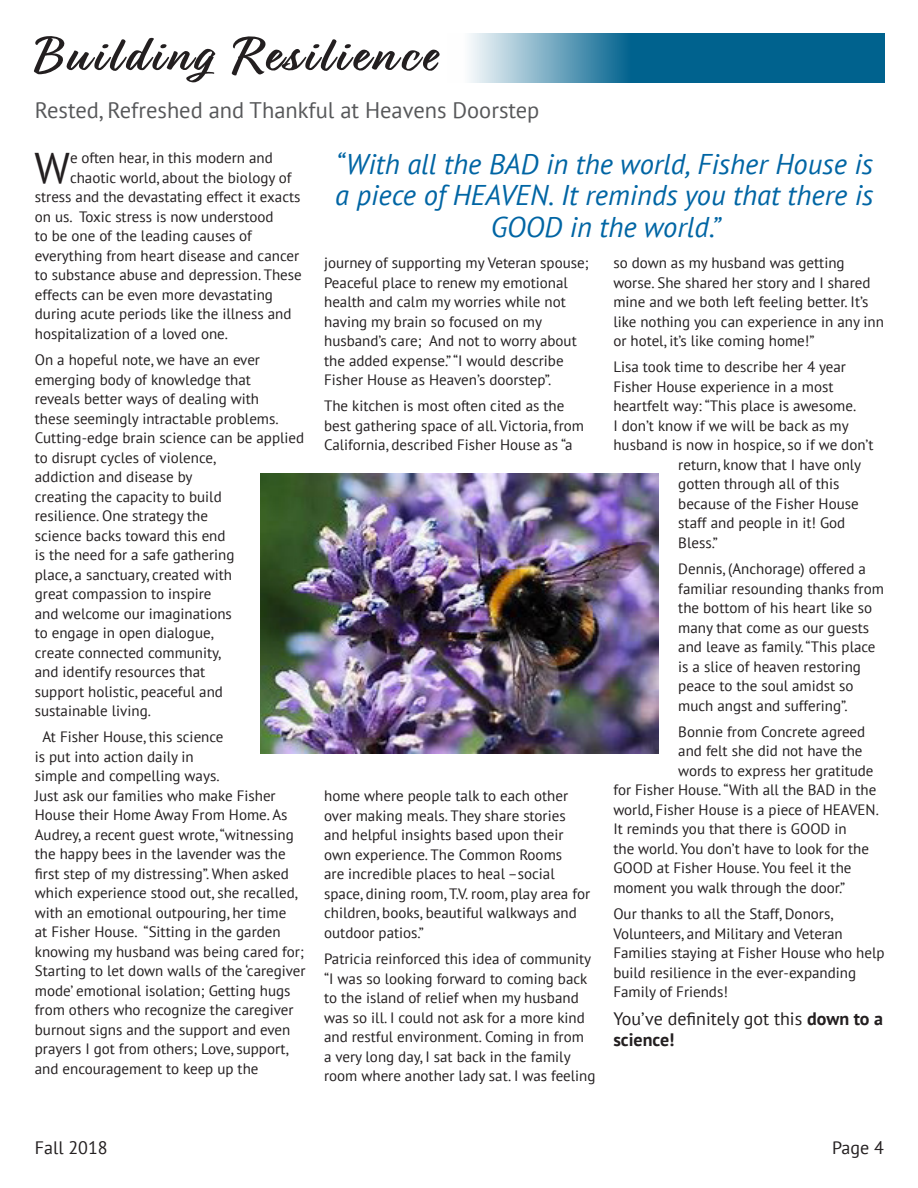
<style>
.page{position:relative;width:918px;height:1188px;background:#fff}
.page>*{position:absolute;margin:0;border:0;box-sizing:border-box;transform-origin:0 0}
.Story_Header{font:700 51px "Relation";letter-spacing:.08em;color:#231f20}
.Body_Copy{font:42.9px "PT Sans";color:#231f20}
.Body_Copy-2{font:italic 28.5px/31.5px "PT Sans";color:#0065a4;text-align:center}
.Secondary_Headline_8{font:22.5px "PT Sans";color:#57585a}
.Body_Copy-3{font:18px/21px "PT Sans";color:#231f20}
.Body_Copy-4{font:15px/19.5px "PT Sans";color:#231f20}
.s1{font-weight:700}
</style>
<div class="page">
<svg style="left:469px;top:34px;width:416px;height:49px;background:#2f7fa2"></svg>
<img style="left:261px;top:473px;width:397px;height:281px">
<p class="Story_Header" style="left:35px;top:26px;width:401px">Building Resilience</p>
<p class="Secondary_Headline_8" style="left:35px;top:96px;width:506px">Rested, Refreshed and Thankful at Heavens Doorstep</p>
<p class="Body_Copy" style="left:35px;top:140px;width:37px">W</p>
<p class="Body_Copy-4" style="left:70px;top:148px;width:204px">e often hear, in this modern and</p>
<p class="Body_Copy-2" style="left:335px;top:147px;width:540px">“With all the BAD in the world, Fisher House is a piece of HEAVEN. It reminds you that there is<br>GOOD in the world.”</p>
<p class="Body_Copy-4" style="left:70px;top:168px;width:223px">chaotic world, about the biology of</p>
<p class="Body_Copy-4" style="left:35px;top:187px;width:267px">stress and the devastating effect it exacts</p>
<p class="Body_Copy-4" style="left:35px;top:207px;width:240px">on us. Toxic stress is now understood</p>
<p class="Body_Copy-4" style="left:35px;top:226px;width:219px">to be one of the leading causes of</p>
<p class="Body_Copy-4" style="left:35px;top:246px;width:266px">everything from heart disease and cancer</p>
<p class="Body_Copy-4" style="left:35px;top:265px;width:268px">to substance abuse and depression. These</p>
<p class="Body_Copy-4" style="left:35px;top:285px;width:240px">effects can be even more devastating</p>
<p class="Body_Copy-4" style="left:35px;top:304px;width:258px">during acute periods like the illness and</p>
<p class="Body_Copy-4" style="left:35px;top:324px;width:195px">hospitalization of a loved one.</p>
<p class="Body_Copy-4" style="left:35px;top:350px;width:271px">On a hopeful note, we have an ever emerging body of knowledge that<br>reveals better ways of dealing with<br>these seemingly intractable problems.<br>Cutting-edge brain science can be applied to disrupt cycles of violence,<br>addiction and disease by<br>creating the capacity to build<br>resilience. One strategy the<br>science backs toward this end<br>is the need for a safe gathering<br>place, a sanctuary, created with<br>great compassion to inspire<br>and welcome our imaginations<br>to engage in open dialogue,<br>create connected community,<br>and identify resources that<br>support holistic, peaceful and<br>sustainable living.</p>
<p class="Body_Copy-4" style="left:35px;top:727px;width:272px;text-indent:8px">At Fisher House, this science<br>is put into action daily in<br>simple and compelling ways.<br>Just ask our families who make Fisher House their Home Away From Home. As Audrey, a recent guest wrote, “witnessing the happy bees in the lavender was the first step of my distressing”. When asked which experience stood out, she recalled, with an emotional outpouring, her time<br>at Fisher House. “Sitting in the garden knowing my husband was being cared for; Starting to let down walls of the ‘caregiver mode’ emotional isolation; Getting hugs from others who recognize the caregiver burnout signs and the support and even prayers I got from others; Love, support, and encouragement to keep up the</p>
<p class="Body_Copy-4" style="left:324px;top:253px;width:266px">journey of supporting my Veteran spouse; Peaceful place to renew my emotional health and calm my worries while not having my brain so focused on my husband’s care; And not to worry about the added expense.” “I would describe Fisher House as Heaven’s doorstep”.</p>
<p class="Body_Copy-4" style="left:324px;top:396px;width:261px">The kitchen is most often cited as the best gathering space of all. Victoria, from<br>California, described Fisher House as “a</p>
<p class="Body_Copy-4" style="left:613px;top:253px;width:272px">so down as my husband was getting worse. She shared her story and I shared mine and we both left feeling better. It’s like nothing you can experience in any inn or hotel, it’s like coming home!”</p>
<p class="Body_Copy-4" style="left:613px;top:357px;width:234px">Lisa took time to describe her 4 year</p>
<p class="Body_Copy-4" style="left:613px;top:376px;width:222px">Fisher House experience in a most</p>
<p class="Body_Copy-4" style="left:613px;top:396px;width:244px">heartfelt way: “This place is awesome.</p>
<p class="Body_Copy-4" style="left:613px;top:415px;width:237px">I don’t know if we will be back as my</p>
<p class="Body_Copy-4" style="left:613px;top:435px;width:262px">husband is now in hospice, so if we don’t</p>
<p class="Body_Copy-4" style="left:678px;top:454px;width:185px">return, know that I have only</p>
<p class="Body_Copy-4" style="left:678px;top:474px;width:163px">gotten through all of this</p>
<p class="Body_Copy-4" style="left:678px;top:493px;width:182px">because of the Fisher House</p>
<p class="Body_Copy-4" style="left:678px;top:513px;width:169px">staff and people in it! God</p>
<p class="Body_Copy-4" style="left:678px;top:532px;width:41px">Bless.”</p>
<p class="Body_Copy-4" style="left:678px;top:559px;width:207px">Dennis, (Anchorage) offered a familiar resounding thanks from the bottom of his heart like so many that come as our guests and leave as family. “This place is a slice of heaven restoring peace to the soul amidst so much angst and suffering”.</p>
<p class="Body_Copy-4" style="left:678px;top:721px;width:189px">Bonnie from Concrete agreed</p>
<p class="Body_Copy-4" style="left:678px;top:741px;width:186px">and felt she did not have the</p>
<p class="Body_Copy-4" style="left:678px;top:760px;width:197px">words to express her gratitude</p>
<p class="Body_Copy-4" style="left:613px;top:780px;width:264px">for Fisher House. “With all the BAD in the</p>
<p class="Body_Copy-4" style="left:613px;top:799px;width:267px">world, Fisher House is a piece of HEAVEN.</p>
<p class="Body_Copy-4" style="left:613px;top:819px;width:235px">It reminds you that there is GOOD in</p>
<p class="Body_Copy-4" style="left:613px;top:838px;width:257px">the world. You don’t have to look for the</p>
<p class="Body_Copy-4" style="left:613px;top:858px;width:240px">GOOD at Fisher House. You feel it the</p>
<p class="Body_Copy-4" style="left:613px;top:877px;width:233px">moment you walk through the door.”</p>
<p class="Body_Copy-4" style="left:613px;top:904px;width:273px">Our thanks to all the Staff, Donors, Volunteers, and Military and Veteran Families staying at Fisher House who help build resilience in the ever-expanding Family of Friends!</p>
<p class="Body_Copy-3" style="left:613px;top:1008px;width:271px">You’ve definitely got this <span class="s1">down to a science!</span></p>
<p class="Body_Copy-4" style="left:324px;top:786px;width:268px">home where people talk to each other over making meals. They share stories and helpful insights based upon their own experience. The Common Rooms<br>are incredible places to heal –social space, dining room, T.V. room, play area for children, books, beautiful walkways and outdoor patios.”</p>
<p class="Body_Copy-4" style="left:324px;top:949px;width:273px">Patricia reinforced this idea of community “I was so looking forward to coming back to the island of relief when my husband was so ill. I could not ask for a more kind and restful environment. Coming in from<br>a very long day, I sat back in the family room where another lady sat. I was feeling</p>
<p class="Body_Copy-3" style="left:35px;top:1137px;width:74px">Fall 2018</p>
<p class="Body_Copy-3" style="left:832px;top:1137px;width:53px">Page 4</p>
</div>
